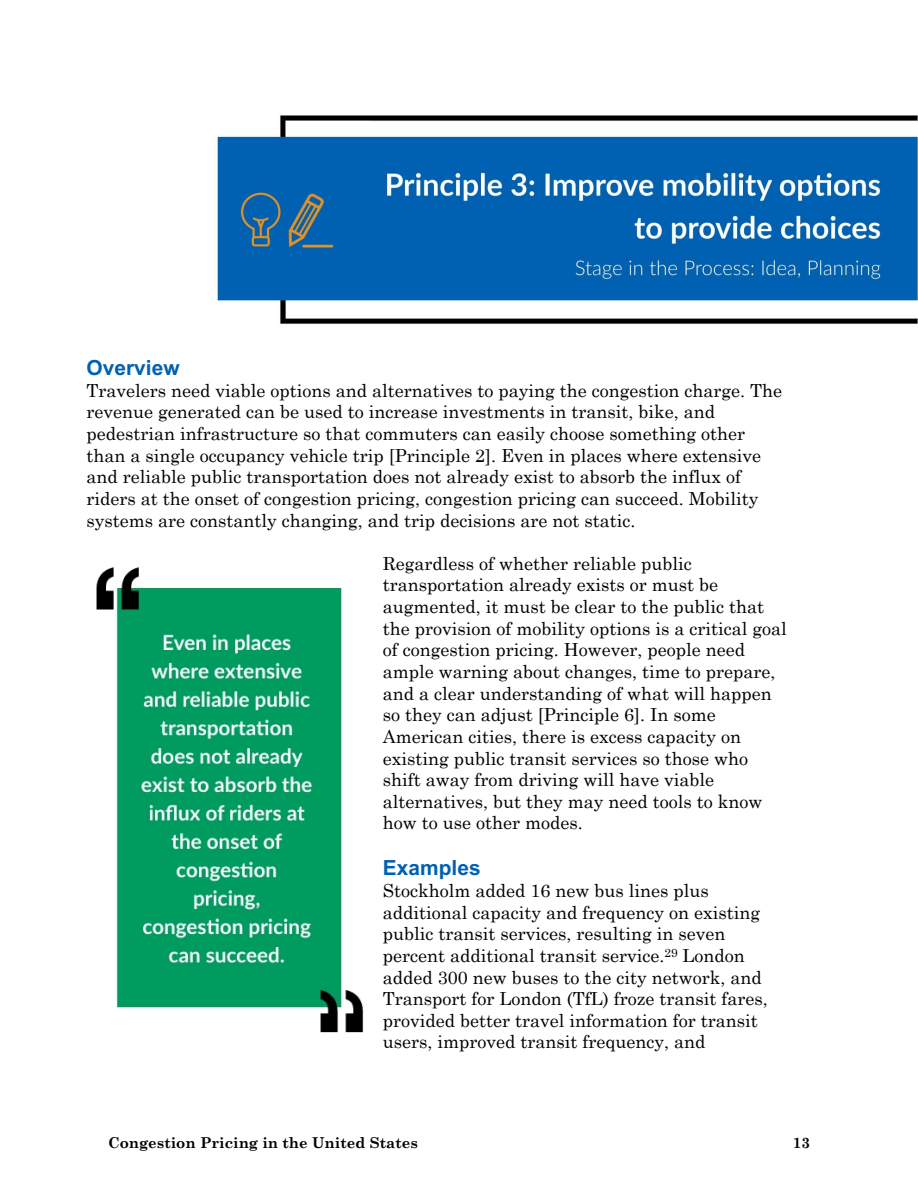
<style>
.page{position:relative;width:918px;height:1188px;background:#fff}
.page>*{position:absolute;margin:0;border:0;box-sizing:border-box;transform-origin:0 0}
.t1{font:700 20.85px "Arial";letter-spacing:.005em;color:#0060b1}
.t2{font:18px/21.6px "Century Schoolbook";color:#000}
.t3{font:700 15px "Century Schoolbook";color:#000}
</style>
<div class="page">
<img style="left:217px;top:115px;width:700px;height:209px">
<img style="left:96px;top:567px;width:268px;height:466px">
<p class="t1" style="left:86px;top:356px;width:95px">Overview</p>
<p class="t2" style="left:86px;top:379px;width:697px">Travelers need viable options and alternatives to paying the congestion charge. The revenue generated can be used to increase investments in transit, bike, and pedestrian infrastructure so that commuters can easily choose something other than a single occupancy vehicle trip [Principle 2]. Even in places where extensive and reliable public transportation does not already exist to absorb the influx of riders at the onset of congestion pricing, congestion pricing can succeed. Mobility systems are constantly changing, and trip decisions are not static.</p>
<p class="t2" style="left:383px;top:552px;width:406px">Regardless of whether reliable public transportation already exists or must be augmented, it must be clear to the public that the provision of mobility options is a critical goal of congestion pricing. However, people need ample warning about changes, time to prepare, and a clear understanding of what will happen so they can adjust [Principle 6]. In some American cities, there is excess capacity on existing public transit services so those who shift away from driving will have viable alternatives, but they may need tools to know how to use other modes.</p>
<p class="t1" style="left:383px;top:856px;width:99px">Examples</p>
<p class="t2" style="left:383px;top:879px;width:386px">Stockholm added 16 new bus lines plus additional capacity and frequency on existing public transit services, resulting in seven percent additional transit service.<sup>29</sup> London added 300 new buses to the city network, and Transport for London (TfL) froze transit fares, provided better travel information for transit users, improved transit frequency, and</p>
<p class="t3" style="left:108px;top:1133px;width:311px">Congestion Pricing in the United States</p>
<p class="t3" style="left:793px;top:1133px;width:19px">13</p>
</div>
